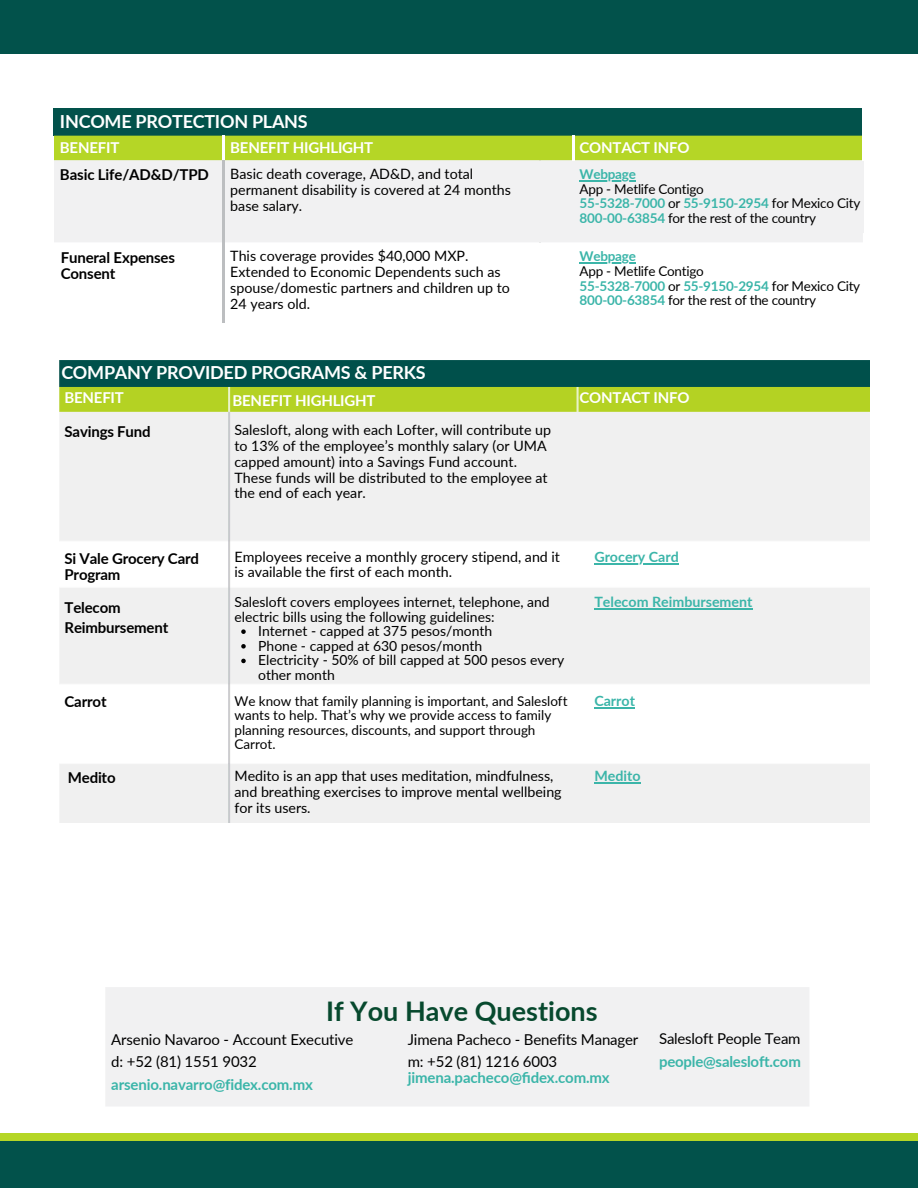
<style>
.page{position:relative;width:918px;height:1188px;background:#fff}
.page>*{position:absolute;margin:0;border:0;box-sizing:border-box;transform-origin:0 0}
.t1{font:700 27px "Lato";color:#07492e}
.t2{font:700 18px "Lato";letter-spacing:-.015em;color:#fff}
.t3{font:15px/22.5px "Lato";letter-spacing:-.01em;color:#000}
.t4{font:700 15px/15.8px "Lato";letter-spacing:-.01em;color:#000}
.t5{font:700 15px/22.5px "Lato";letter-spacing:-.01em;color:#3bb5a9}
.t6{font:700 15px "Lato";letter-spacing:-.015em;color:#fff}
.t7{font:14.25px/15.8px "Lato";color:#000}
.t8{font:700 14.25px "Lato";color:#3bb5a9}
.t9{font:13.95px/14.7px "Lato";color:#000}
.t10{font:13.5px/14.7px "Lato";color:#000}
.t11{font:13.5px "Lato";letter-spacing:-.02em;color:#000}
.t12{font:700 13.5px "Lato";letter-spacing:-.02em;color:#3bb5a9}
.s1{color:#fff}
.s2{font-weight:400;color:#000}
.s3{font-weight:700;color:#3bb5a9}
</style>
<div class="page">
<div style="left:106px;top:987px;width:703px;height:119px;background:#f1f1f2"></div>
<div style="left:0;top:0;width:918px;height:54px;background:#02524b"></div>
<div style="left:0;top:1134px;width:918px;height:54px;background:#b5d626"></div>
<div style="left:0;top:1142px;width:918px;height:46px;background:#02524b"></div>
<div style="left:54px;top:108px;width:810px;height:27px;background:#02524b"></div>
<hr style="left:863px;top:108px;width:2px;height:27px;background:#fff">
<div style="left:54px;top:160px;width:809px;height:83px;background:#f1f1f2"></div>
<hr style="left:862px;top:109px;width:2px;height:27px;background:#fff">
<div style="left:54px;top:135px;width:808px;height:25px;background:#b5d626"></div>
<hr style="left:223px;top:160px;width:1px;height:83px;background:#bcbec0">
<hr style="left:223px;top:243px;width:1px;height:83px;background:#bcbec0">
<img style="left:60px;top:360px;width:810px;height:463px">
<hr style="left:580px;top:180px;width:56px;height:1px;background:#3bb5a9">
<hr style="left:580px;top:263px;width:56px;height:1px;background:#3bb5a9">
<svg style="left:241px;top:629px;width:5px;height:5px"></svg>
<svg style="left:241px;top:644px;width:5px;height:5px"></svg>
<svg style="left:241px;top:659px;width:5px;height:4px"></svg>
<hr style="left:594px;top:782px;width:47px;height:1px;background:#3bb5a9">
<hr style="left:594px;top:564px;width:85px;height:1px;background:#3bb5a9">
<hr style="left:594px;top:608px;width:159px;height:1px;background:#3bb5a9">
<hr style="left:594px;top:707px;width:41px;height:1px;background:#3bb5a9">
<h2 class="t2" style="left:60px;top:110px;width:249px">INCOME PROTECTION PLANS</h2>
<h3 class="t4" style="left:60px;top:134px;width:151px;line-height:27px"><span class="s1">BENEFIT<br></span>Basic Life/AD&amp;D/TPD</h3>
<h4 class="t4" style="left:61px;top:249px;width:116px">Funeral Expenses<br>Consent</h4>
<p class="t6" style="left:230px;top:139px;width:144px">BENEFIT HIGHLIGHT</p>
<p class="t7" style="left:230px;top:166px;width:282px">Basic death coverage, AD&amp;D, and total permanent disability is covered at 24 months base salary.</p>
<p class="t7" style="left:230px;top:248px;width:281px">This coverage provides $40,000 MXP.<br>Extended to Economic Dependents such as spouse/domestic partners and children up to 24 years old.</p>
<p class="t6" style="left:580px;top:139px;width:111px">CONTACT INFO</p>
<p class="t12" style="left:580px;top:166px;width:58px">Webpage</p>
<p class="t11" style="left:580px;top:181px;width:126px">App - Metlife Contigo</p>
<p class="t12" style="left:580px;top:195px;width:282px">55-5328-7000 <span class="s2">or</span> 55-9150-2954 <span class="s2">for Mexico City</span></p>
<h3 class="t11" style="left:580px;top:210px;width:238px"><span class="s3">800-00-63854</span> for the rest of the country</h3>
<p class="t12" style="left:580px;top:248px;width:58px">Webpage</p>
<h2 class="t11" style="left:580px;top:263px;width:126px">App - Metlife Contigo</h2>
<h3 class="t12" style="left:580px;top:277px;width:282px">55-5328-7000 <span class="s2">or</span> 55-9150-2954 <span class="s2">for Mexico City</span></h3>
<h3 class="t11" style="left:580px;top:292px;width:238px"><span class="s3">800-00-63854</span> for the rest of the country</h3>
<h3 class="t2" style="left:61px;top:361px;width:366px">COMPANY PROVIDED PROGRAMS &amp; PERKS</h3>
<h1 class="t6" style="left:65px;top:389px;width:61px">BENEFIT</h1>
<h5 class="t6" style="left:233px;top:391px;width:144px">BENEFIT HIGHLIGHT</h5>
<h5 class="t6" style="left:580px;top:389px;width:111px">CONTACT INFO</h5>
<h5 class="t4" style="left:65px;top:423px;width:88px">Savings Fund</h5>
<h4 class="t7" style="left:234px;top:422px;width:318px">Salesloft, along with each Lofter, will contribute up to 13% of the employee’s monthly salary (or UMA capped amount) into a Savings Fund account.<br>These funds will be distributed to the employee at the end of each year.</h4>
<h4 class="t4" style="left:65px;top:550px;width:136px">Si Vale Grocery Card<br>Program</h4>
<p class="t4" style="left:65px;top:597px;width:105px;line-height:20.2px">Telecom<br>Reimbursement</p>
<h4 class="t7" style="left:234px;top:548px;width:327px">Employees receive a monthly grocery stipend, and it is available the first of each month.</h4>
<h5 class="t9" style="left:234px;top:594px;width:317px">Salesloft covers employees internet, telephone, and electric bills using the following guidelines:</h5>
<h5 class="t9" style="left:258px;top:623px;width:236px">Internet - capped at 375 pesos/month</h5>
<p class="t9" style="left:258px;top:638px;width:226px">Phone - capped at 630 pesos/month</p>
<p class="t9" style="left:258px;top:653px;width:307px">Electricity - 50% of bill capped at 500 pesos every other month</p>
<h4 class="t8" style="left:594px;top:548px;width:86px">Grocery Card</h4>
<h4 class="t8" style="left:594px;top:593px;width:160px">Telecom Reimbursement</h4>
<h4 class="t4" style="left:65px;top:693px;width:44px">Carrot</h4>
<p class="t10" style="left:234px;top:693px;width:335px">We know that family planning is important, and Salesloft wants to help. That’s why we provide access to family planning resources, discounts, and support through Carrot.</p>
<h4 class="t8" style="left:594px;top:692px;width:42px">Carrot</h4>
<h4 class="t4" style="left:68px;top:769px;width:49px">Medito</h4>
<h4 class="t7" style="left:234px;top:768px;width:329px">Medito is an app that uses meditation, mindfulness, and breathing exercises to improve mental wellbeing for its users.</h4>
<h5 class="t8" style="left:594px;top:767px;width:48px">Medito</h5>
<p class="t1" style="left:326px;top:994px;width:273px">If You Have Questions</p>
<h5 class="t3" style="left:111px;top:1028px;width:244px">Arsenio Navaroo - Account Executive d: +52 (81) 1551 9032 <span class="s3">arsenio.navarro@fidex.com.mx</span></h5>
<h4 class="t3" style="left:408px;top:1028px;width:232px">Jimena Pacheco - Benefits Manager m: +52 (81) 1216 6003</h4>
<h4 class="t5" style="left:408px;top:1066px;width:203px">jimena.pacheco@fidex.com.mx</h4>
<h5 class="t5" style="left:659px;top:1027px;width:143px"><span class="s2">Salesloft People Team </span>people@salesloft.com</h5>
</div>
